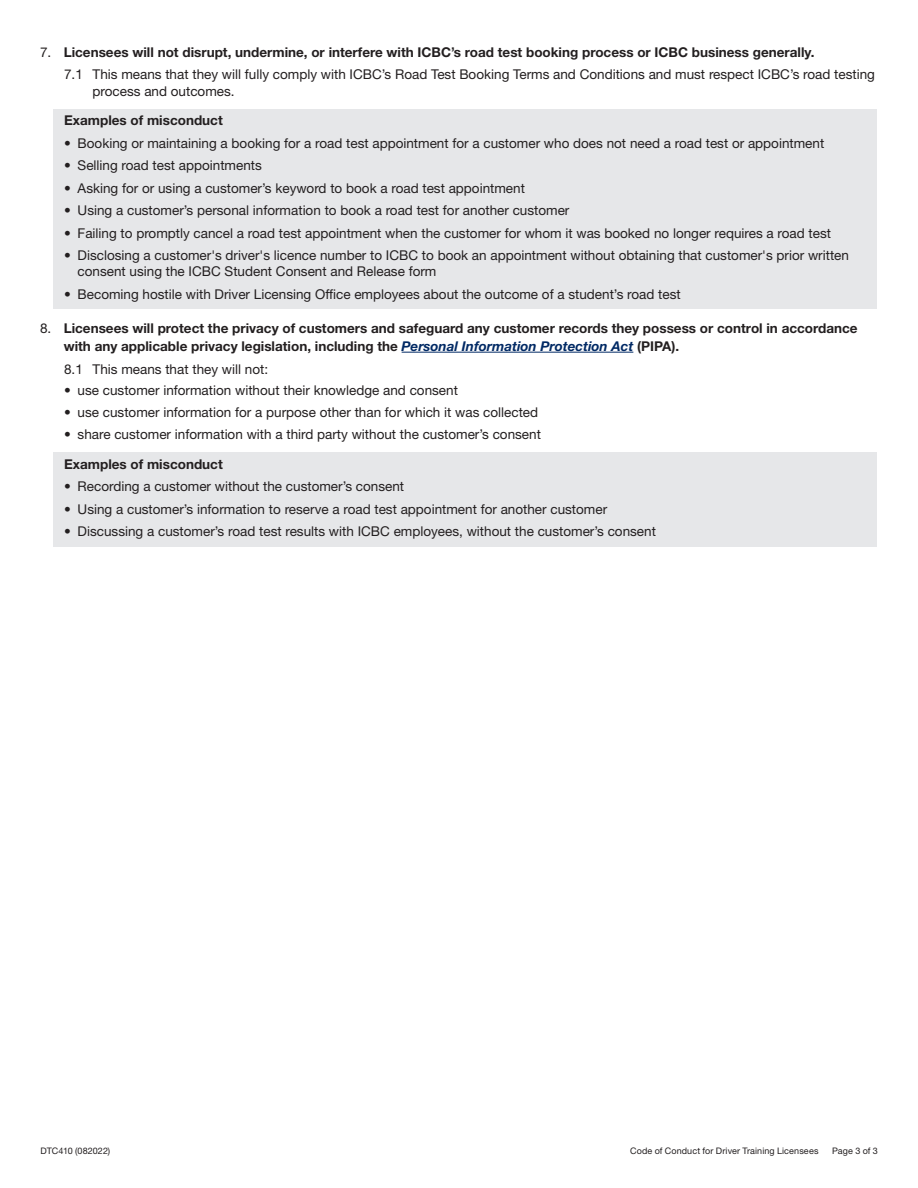
<style>
.page{position:relative;width:918px;height:1188px;background:#fff}
.page>*{position:absolute;margin:0;border:0;box-sizing:border-box;transform-origin:0 0}
.t1{font:13.5px/23px "Helvetica Neue LT Std";color:#231f20}
.t2{font:700 13.5px/18px "Helvetica Neue LT Std";color:#231f20}
.t3{font:9px "Helvetica Neue LT Std";letter-spacing:.015em;color:#231f20}
.s1{font-weight:700}
.s2{font-weight:400}
.s3{font-style:italic;color:#002964}
</style>
<div class="page">
<div style="left:54px;top:109px;width:823px;height:20px;background:#e6e7e9"></div>
<div style="left:54px;top:125px;width:823px;height:33px;background:#e6e7e9"></div>
<div style="left:54px;top:147px;width:823px;height:34px;background:#e6e7e9"></div>
<div style="left:54px;top:170px;width:823px;height:33px;background:#e6e7e9"></div>
<div style="left:54px;top:192px;width:823px;height:34px;background:#e6e7e9"></div>
<div style="left:54px;top:215px;width:823px;height:33px;background:#e6e7e9"></div>
<div style="left:54px;top:237px;width:823px;height:50px;background:#e6e7e9"></div>
<div style="left:54px;top:275px;width:823px;height:34px;background:#e6e7e9"></div>
<hr style="left:402px;top:352px;width:231px;height:1px;background:#002964">
<div style="left:54px;top:452px;width:823px;height:20px;background:#e6e7e9"></div>
<div style="left:54px;top:468px;width:823px;height:34px;background:#e6e7e9"></div>
<div style="left:54px;top:490px;width:823px;height:34px;background:#e6e7e9"></div>
<div style="left:54px;top:513px;width:823px;height:34px;background:#e6e7e9"></div>
<p class="t1" style="left:64px;top:40px;width:812px;text-indent:-24px">7. <span class="s1">Licensees will not disrupt, undermine, or interfere with ICBC’s road test booking process or ICBC business generally.<br></span>7.1 This means that they will fully comply with ICBC’s Road Test Booking Terms and Conditions and must respect ICBC’s road testing</p>
<p class="t1" style="left:93px;top:79px;width:144px">process and outcomes.</p>
<p class="t2" style="left:64px;top:111px;width:160px">Examples of misconduct</p>
<p class="t1" style="left:64px;top:131px;width:762px">• Booking or maintaining a booking for a road test appointment for a customer who does not need a road test or appointment</p>
<p class="t1" style="left:64px;top:154px;width:199px">• Selling road test appointments</p>
<p class="t1" style="left:64px;top:176px;width:462px">• Asking for or using a customer’s keyword to book a road test appointment</p>
<p class="t1" style="left:64px;top:199px;width:507px">• Using a customer’s personal information to book a road test for another customer</p>
<p class="t1" style="left:64px;top:221px;width:768px">• Failing to promptly cancel a road test appointment when the customer for whom it was booked no longer requires a road test</p>
<p class="t1" style="left:78px;top:248px;width:773px;line-height:15.8px;text-indent:-14px">• Disclosing a customer's driver's licence number to ICBC to book an appointment without obtaining that customer's prior written consent using the ICBC Student Consent and Release form</p>
<p class="t1" style="left:64px;top:282px;width:618px">• Becoming hostile with Driver Licensing Office employees about the outcome of a student’s road test</p>
<p class="t2" style="left:64px;top:319px;width:795px;text-indent:-24px"><span class="s2">8.</span> Licensees will protect the privacy of customers and safeguard any customer records they possess or control in accordance with any applicable privacy legislation, including the <span class="s3">Personal Information Protection Act</span> (PIPA).</p>
<p class="t1" style="left:64px;top:357px;width:206px">8.1 This means that they will not:</p>
<p class="t1" style="left:64px;top:379px;width:395px">• use customer information without their knowledge and consent</p>
<p class="t1" style="left:64px;top:401px;width:476px">• use customer information for a purpose other than for which it was collected</p>
<p class="t1" style="left:64px;top:422px;width:478px">• share customer information with a third party without the customer’s consent</p>
<p class="t2" style="left:64px;top:454px;width:160px">Examples of misconduct</p>
<p class="t1" style="left:64px;top:475px;width:342px">• Recording a customer without the customer’s consent</p>
<p class="t1" style="left:64px;top:497px;width:545px">• Using a customer’s information to reserve a road test appointment for another customer</p>
<p class="t1" style="left:64px;top:520px;width:593px">• Discussing a customer’s road test results with ICBC employees, without the customer’s consent</p>
<p class="t3" style="left:40px;top:1146px;width:71px">DTC410 (082022)</p>
<p class="t3" style="left:630px;top:1146px;width:190px">Code of Conduct for Driver Training Licensees</p>
<p class="t3" style="left:832px;top:1146px;width:47px">Page 3 of 3</p>
</div>
